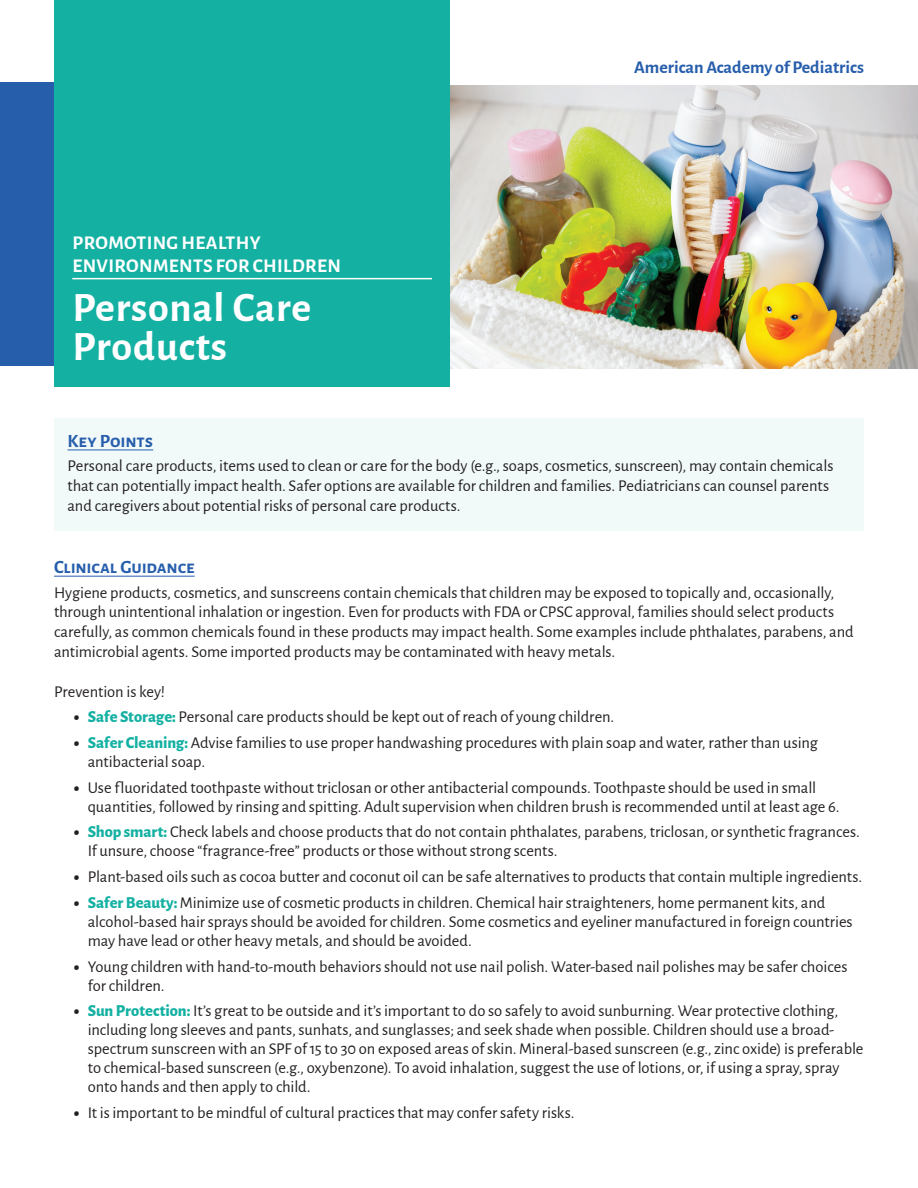
<style>
.page{position:relative;width:918px;height:1188px;background:#fff}
.page>*{position:absolute;margin:0;border:0;box-sizing:border-box;transform-origin:0 0}
.t1{font:700 42px/39px "Alegreya Sans";letter-spacing:.02em;color:#fff}
.t2{font:700 19.5px/23.4px "Alegreya Sans";letter-spacing:.02em;color:#fff}
.t3{font:700 18.75px "Alegreya Sans";color:#275eac}
.t4{font:700 18px "Alegreya Sans";color:#275eac}
.t5{font:16.5px/18.9px "Alegreya Sans";letter-spacing:-.005em;color:#231f20}
.s1{font-weight:900}
.s2{font-weight:800;color:#14b1a3}
</style>
<div class="page">
<img style="left:449px;top:85px;width:469px;height:284px">
<div style="left:54px;top:0;width:395px;height:387px;background:#14b1a3"></div>
<div style="left:0;top:82px;width:54px;height:284px;background:#275eac"></div>
<hr style="left:54px;top:576px;width:141px;height:1px;background:#275eac">
<div style="left:54px;top:418px;width:810px;height:113px;background:#f1f9f9"></div>
<hr style="left:68px;top:450px;width:85px;height:1px;background:#275eac">
<hr style="left:72px;top:278px;width:360px;height:1px;background:#fff">
<p class="t2" style="left:73px;top:230px;width:270px">PROMOTING HEALTHY<br>ENVIRONMENTS FOR CHILDREN</p>
<h1 class="t1" style="left:72px;top:285px;width:240px">Personal Care<br>Products</h1>
<p class="t4" style="left:634px;top:54px;width:231px">American Academy of Pediatrics</p>
<p class="t3" style="left:68px;top:427px;width:87px">Key Points</p>
<p class="t5" style="left:68px;top:455px;width:767px;line-height:19.8px">Personal care products, items used to clean or care for the body (e.g., soaps, cosmetics, sunscreen), may contain chemicals that can potentially impact health. Safer options are available for children and families. Pediatricians can counsel parents and caregivers about potential risks of personal care products.</p>
<p class="t3" style="left:54px;top:553px;width:142px">Clinical Guidance</p>
<p class="t5" style="left:54px;top:582px;width:801px;line-height:19.8px">Hygiene products, cosmetics, and sunscreens contain chemicals that children may be exposed to topically and, occasionally, through unintentional inhalation or ingestion. Even for products with FDA or CPSC approval, families should select products carefully, as common chemicals found in these products may impact health. Some examples include phthalates, parabens, and antimicrobial agents. Some imported products may be contaminated with heavy metals.</p>
<p class="t5" style="left:54px;top:681px;width:113px">Prevention is key!</p>
<p class="t5" style="left:74px;top:707px;width:542px"><span class="s1">•</span> <span class="s2">Safe Storage:</span> Personal care products should be kept out of reach of young children.</p>
<p class="t5" style="left:88px;top:732px;width:732px;text-indent:-13px"><span class="s1">•</span> <span class="s2">Safer Cleaning:</span> Advise families to use proper handwashing procedures with plain soap and water, rather than using antibacterial soap.</p>
<p class="t5" style="left:88px;top:777px;width:753px;text-indent:-13px"><span class="s1">•</span> Use fluoridated toothpaste without triclosan or other antibacterial compounds. Toothpaste should be used in small quantities, followed by rinsing and spitting. Adult supervision when children brush is recommended until at least age 6.</p>
<p class="t5" style="left:88px;top:822px;width:774px;text-indent:-13px"><span class="s1">•</span> <span class="s2">Shop smart:</span> Check labels and choose products that do not contain phthalates, parabens, triclosan, or synthetic fragrances.<br>If unsure, choose “fragrance-free” products or those without strong scents.</p>
<p class="t5" style="left:74px;top:867px;width:790px"><span class="s1">•</span> Plant-based oils such as cocoa butter and coconut oil can be safe alternatives to products that contain multiple ingredients.</p>
<p class="t5" style="left:88px;top:892px;width:767px;text-indent:-13px"><span class="s1">•</span> <span class="s2">Safer Beauty:</span> Minimize use of cosmetic products in children. Chemical hair straighteners, home permanent kits, and alcohol-based hair sprays should be avoided for children. Some cosmetics and eyeliner manufactured in foreign countries may have lead or other heavy metals, and should be avoided.</p>
<p class="t5" style="left:88px;top:956px;width:761px;text-indent:-13px"><span class="s1">•</span> Young children with hand-to-mouth behaviors should not use nail polish. Water-based nail polishes may be safer choices for children.</p>
<p class="t5" style="left:88px;top:1001px;width:777px;text-indent:-13px"><span class="s1">•</span> <span class="s2">Sun Protection:</span> It’s great to be outside and it’s important to do so safely to avoid sunburning. Wear protective clothing, including long sleeves and pants, sunhats, and sunglasses; and seek shade when possible. Children should use a broad&shy;spectrum sunscreen with an SPF of 15 to 30 on exposed areas of skin. Mineral-based sunscreen (e.g., zinc oxide) is preferable to chemical-based sunscreen (e.g., oxybenzone). To avoid inhalation, suggest the use of lotions, or, if using a spray, spray onto hands and then apply to child.</p>
<p class="t5" style="left:74px;top:1102px;width:502px"><span class="s1">•</span> It is important to be mindful of cultural practices that may confer safety risks.</p>
</div>
